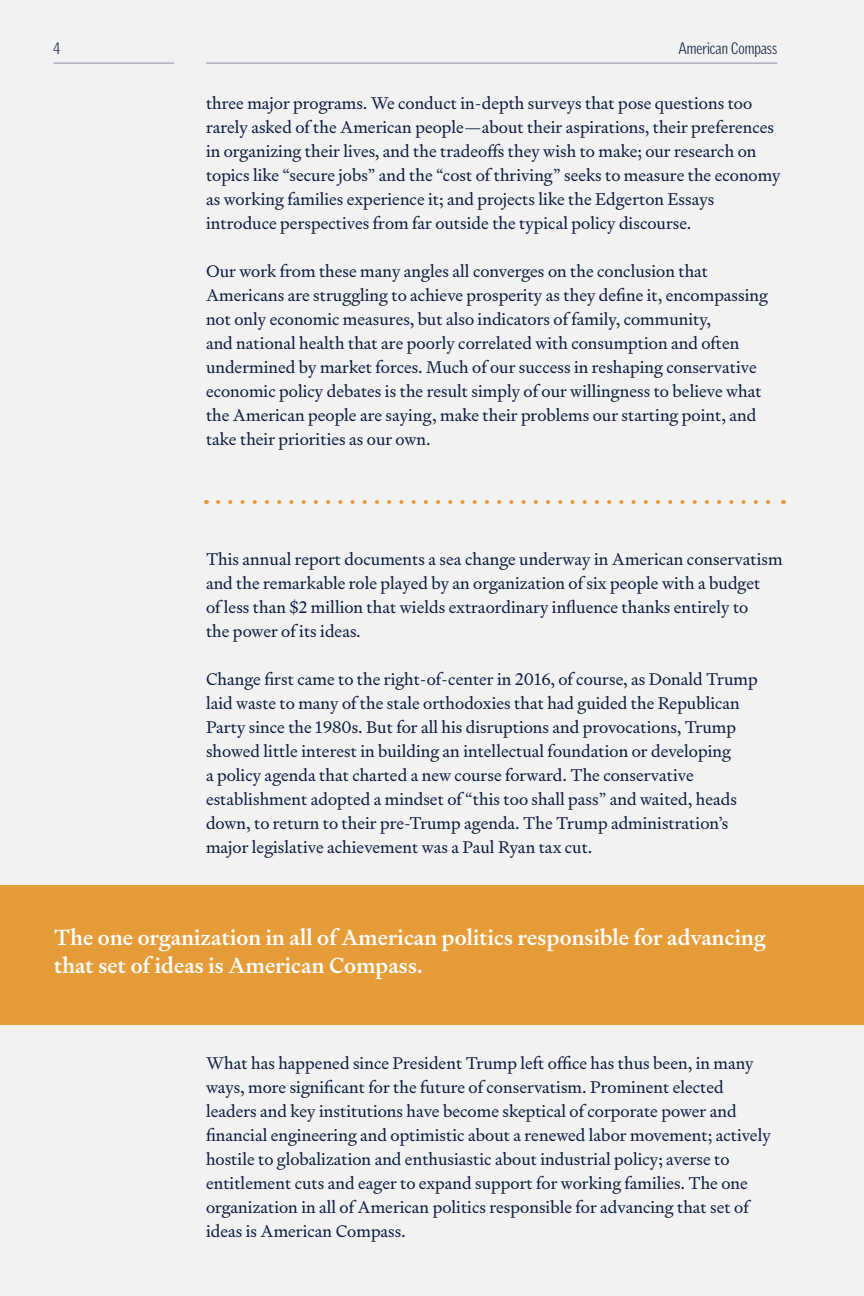
<style>
.page{position:relative;width:864px;height:1296px;background:#f2f2f2}
.page>*{position:absolute;margin:0;border:0;box-sizing:border-box;transform-origin:0 0}
.Pull_Quote_-_Left{font:500 22px/28px "Signifier";letter-spacing:.005em;color:#fff}
.Body_Copy{font:17px/24px "Signifier";color:#0f1f43}
.Page_Number{font:300 16px "Griffith Gothic Cond";color:#0f1f43}
</style>
<div class="page">
<div style="left:0;top:886px;width:864px;height:139px;background:#e59c3b"></div>
<hr style="left:206px;top:63px;width:571px;height:1px;background:#918fa2">
<hr style="left:53px;top:63px;width:121px;height:1px;background:#918fa2">
<svg style="left:218px;top:500px;width:552px;height:4px"></svg>
<p class="Page_Number" style="left:53px;top:39px;width:9px">4</p>
<p class="Page_Number" style="left:678px;top:39px;width:100px">American Compass</p>
<p class="Body_Copy" style="left:206px;top:91px;width:576px">three major programs. We conduct in-depth surveys that pose questions too rarely asked of the American people—about their aspirations, their preferences in organizing their lives, and the tradeoffs they wish to make; our research on topics like “secure jobs” and the “cost of thriving” seeks to measure the economy as working families experience it; and projects like the Edgerton Essays introduce perspectives from far outside the typical policy discourse.</p>
<p class="Body_Copy" style="left:206px;top:259px;width:564px">Our work from these many angles all converges on the conclusion that Americans are struggling to achieve prosperity as they define it, encompassing not only economic measures, but also indicators of family, community,<br>and national health that are poorly correlated with consumption and often undermined by market forces. Much of our success in reshaping conservative economic policy debates is the result simply of our willingness to believe what the American people are saying, make their problems our starting point, and take their priorities as our own.</p>
<p class="Body_Copy" style="left:206px;top:547px;width:578px">This annual report documents a sea change underway in American conservatism and the remarkable role played by an organization of six people with a budget<br>of less than $2 million that wields extraordinary influence thanks entirely to<br>the power of its ideas.</p>
<p class="Body_Copy" style="left:206px;top:667px;width:553px">Change first came to the right-of-center in 2016, of course, as Donald Trump laid waste to many of the stale orthodoxies that had guided the Republican Party since the 1980s. But for all his disruptions and provocations, Trump showed little interest in building an intellectual foundation or developing<br>a policy agenda that charted a new course forward. The conservative establishment adopted a mindset of “this too shall pass” and waited, heads down, to return to their pre-Trump agenda. The Trump administration’s major legislative achievement was a Paul Ryan tax cut.</p>
<p class="Pull_Quote_-_Left" style="left:54px;top:924px;width:713px">The one organization in all of American politics responsible for advancing that set of ideas is American Compass.</p>
<p class="Body_Copy" style="left:206px;top:1051px;width:566px">What has happened since President Trump left office has thus been, in many ways, more significant for the future of conservatism. Prominent elected leaders and key institutions have become skeptical of corporate power and financial engineering and optimistic about a renewed labor movement; actively hostile to globalization and enthusiastic about industrial policy; averse to entitlement cuts and eager to expand support for working families. The one organization in all of American politics responsible for advancing that set of ideas is American Compass.</p>
</div>
